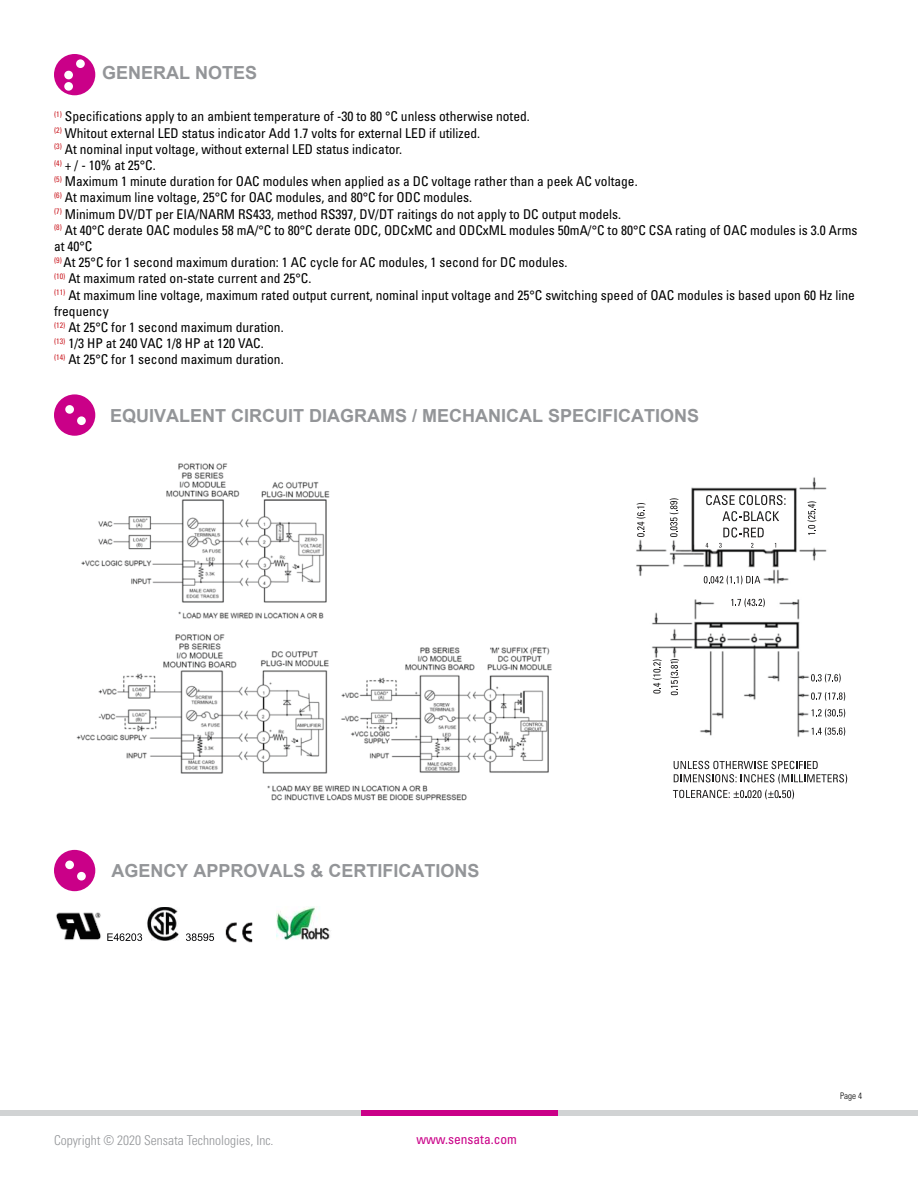
<style>
.page{position:relative;width:918px;height:1188px;background:#fff}
.page>*{position:absolute;margin:0;border:0;box-sizing:border-box;transform-origin:0 0}
.t1{font:700 18px "Arial";color:#939598}
.t2{font:condensed 13.5px/16.2px "Univers";color:#000}
.t3{font:300 condensed 13.5px "Univers";color:#939598}
.t4{font:condensed 13.5px "Univers";color:#ca0088}
.t5{font:300 condensed 9px "Univers";color:#000}
</style>
<div class="page">
<div style="left:0;top:1110px;width:918px;height:6px;background:#d1d3d4"></div>
<div style="left:361px;top:1110px;width:197px;height:6px;background:#ca0088"></div>
<div style="left:54px;top:394px;width:41px;height:42px;background:#ca0088;border-radius:50%"></div>
<div style="left:65px;top:405px;width:9px;height:9px;background:#fff;border-radius:50%"></div>
<div style="left:77px;top:416px;width:9px;height:9px;background:#fff;border-radius:50%"></div>
<div style="left:54px;top:850px;width:41px;height:41px;background:#ca0088;border-radius:50%"></div>
<div style="left:65px;top:861px;width:9px;height:8px;background:#fff;border-radius:50%"></div>
<div style="left:77px;top:872px;width:9px;height:9px;background:#fff;border-radius:50%"></div>
<div style="left:54px;top:54px;width:41px;height:41px;background:#ca0088;border-radius:50%"></div>
<div style="left:76px;top:59px;width:9px;height:9px;background:#fff;border-radius:50%"></div>
<div style="left:64px;top:71px;width:9px;height:8px;background:#fff;border-radius:50%"></div>
<div style="left:64px;top:82px;width:9px;height:9px;background:#fff;border-radius:50%"></div>
<img style="left:76px;top:463px;width:476px;height:338px">
<img style="left:636px;top:477px;width:210px;height:260px">
<svg style="left:706px;top:495px;width:80px;height:10px"></svg>
<svg style="left:722px;top:511px;width:57px;height:10px"></svg>
<svg style="left:811px;top:674px;width:30px;height:8px"></svg>
<svg style="left:811px;top:692px;width:34px;height:9px"></svg>
<svg style="left:812px;top:709px;width:33px;height:8px"></svg>
<svg style="left:812px;top:727px;width:33px;height:9px"></svg>
<svg style="left:731px;top:598px;width:34px;height:9px"></svg>
<svg style="left:704px;top:576px;width:56px;height:8px"></svg>
<svg style="left:670px;top:659px;width:9px;height:36px"></svg>
<svg style="left:653px;top:659px;width:9px;height:35px"></svg>
<svg style="left:670px;top:498px;width:8px;height:39px"></svg>
<svg style="left:808px;top:501px;width:8px;height:34px"></svg>
<svg style="left:637px;top:503px;width:8px;height:34px"></svg>
<svg style="left:719px;top:527px;width:45px;height:21px"></svg>
<svg style="left:674px;top:761px;width:173px;height:23px"></svg>
<svg style="left:673px;top:790px;width:121px;height:9px"></svg>
<img style="left:56px;top:912px;width:45px;height:28px">
<svg style="left:107px;top:933px;width:35px;height:8px"></svg>
<img style="left:147px;top:907px;width:32px;height:34px">
<svg style="left:186px;top:933px;width:28px;height:8px"></svg>
<img style="left:225px;top:922px;width:28px;height:20px">
<img style="left:276px;top:906px;width:54px;height:34px">
<h1 class="t1" style="left:102px;top:66px;width:157px">GENERAL NOTES</h1>
<p class="t2" style="left:54px;top:109px;width:805px"><sup>(1)</sup> Specifications apply to an ambient temperature of -30 to 80 °C unless otherwise noted.<br><sup>(2)</sup> Whitout external LED status indicator Add 1.7 volts for external LED if utilized.<br><sup>(3)</sup> At nominal input voltage, without external LED status indicator.<br><sup>(4)</sup> + / - 10% at 25°C.<br><sup>(5)</sup> Maximum 1 minute duration for OAC modules when applied as a DC voltage rather than a peek AC voltage.<br><sup>(6)</sup> At maximum line voltage, 25°C for OAC modules, and 80°C for ODC modules.<br><sup>(7)</sup> Minimum DV/DT per EIA/NARM RS433, method RS397, DV/DT raitings do not apply to DC output models.<br><sup>(8)</sup> At 40°C derate OAC modules 58 mA/°C to 80°C derate ODC, ODCxMC and ODCxML modules 50mA/°C to 80°C CSA rating of OAC modules is 3.0 Arms at 40°C<br><sup>(9)</sup> At 25°C for 1 second maximum duration: 1 AC cycle for AC modules, 1 second for DC modules.<br><sup>(10)</sup> At maximum rated on-state current and 25°C.<br><sup>(11)</sup> At maximum line voltage, maximum rated output current, nominal input voltage and 25°C switching speed of OAC modules is based upon 60 Hz line frequency<br><sup>(12)</sup> At 25°C for 1 second maximum duration.<br><sup>(13)</sup> 1/3 HP at 240 VAC 1/8 HP at 120 VAC.<br><sup>(14)</sup> At 25°C for 1 second maximum duration.</p>
<h1 class="t1" style="left:110px;top:409px;width:591px">EQUIVALENT CIRCUIT DIAGRAMS / MECHANICAL SPECIFICATIONS</h1>
<h1 class="t1" style="left:111px;top:864px;width:370px">AGENCY APPROVALS &amp; CERTIFICATIONS</h1>
<p class="t3" style="left:54px;top:1135px;width:221px">Copyright © 2020 Sensata Technologies, Inc.</p>
<p class="t4" style="left:416px;top:1134px;width:102px">www.sensata.com</p>
<p class="t5" style="left:840px;top:1092px;width:23px">Page 4</p>
</div>
